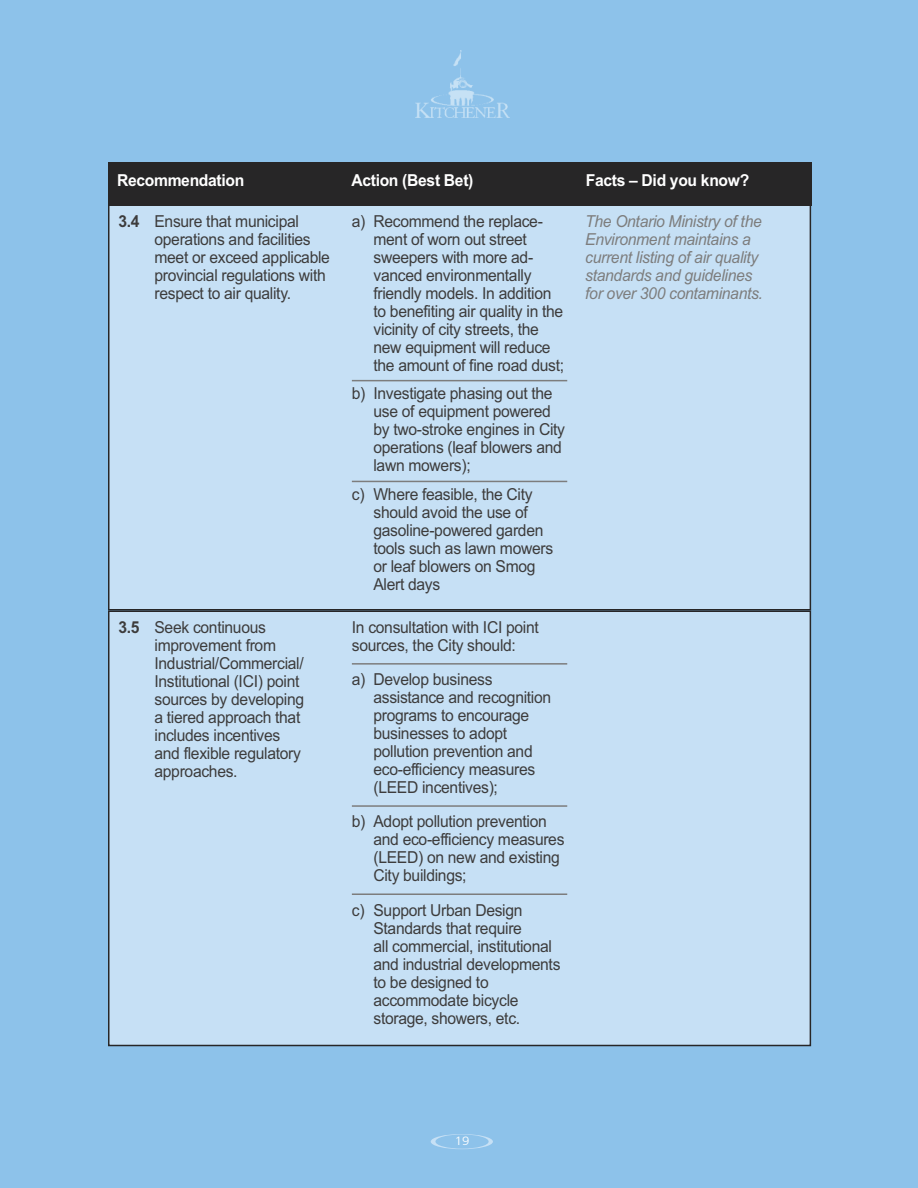
<style>
.page{position:relative;width:918px;height:1188px;background:#8dc2ea}
.page>*{position:absolute;margin:0;border:0;box-sizing:border-box;transform-origin:0 0}
.t1{font:16.5px/18px "Arial";letter-spacing:-.02em;color:#3d3c3c;scale:.95 1}
.t2{font:italic 16.5px/18px "Arial";letter-spacing:-.02em;color:#7d7d7d;scale:.95 1}
.t3{font:700 16.5px "Arial";letter-spacing:-.02em;color:#fff;scale:.95 1}
.t4{font:300 12px "Frutiger";color:#fff;scale:1.1 1}
.s1{font-weight:700}
</style>
<div class="page">
<img style="left:416px;top:50px;width:93px;height:67px">
<svg style="left:431px;top:1134px;width:62px;height:15px"></svg>
<div style="left:435px;top:1134px;width:54px;height:15px;background:#8dc2ea;border-radius:50%"></div>
<div style="left:110px;top:206px;width:700px;height:403px;background:#c6e0f5"></div>
<hr style="left:352px;top:380px;width:215px;height:1px;background:#7d7d7d">
<hr style="left:352px;top:481px;width:215px;height:1px;background:#7d7d7d">
<div style="left:110px;top:612px;width:700px;height:433px;background:#c6e0f5"></div>
<div style="left:108px;top:610px;width:703px;height:436px;border:2px solid #272627"></div>
<hr style="left:352px;top:663px;width:215px;height:2px;background:#7d7d7d">
<hr style="left:352px;top:805px;width:215px;height:2px;background:#7d7d7d">
<hr style="left:352px;top:893px;width:215px;height:2px;background:#7d7d7d">
<div style="left:108px;top:162px;width:703px;height:44px;background:#272627"></div>
<p class="t3" style="left:117px;top:171px;width:136px">Recommendation</p>
<p class="t3" style="left:351px;top:171px;width:130px">Action (Best Bet)</p>
<p class="t3" style="left:586px;top:171px;width:174px">Facts – Did you know?</p>
<p class="t1" style="left:154px;top:212px;width:186px;text-indent:-36px"><span class="s1">3.4</span> Ensure that municipal operations and facilities meet or exceed applicable provincial regulations with respect to air quality.</p>
<p class="t1" style="left:373px;top:212px;width:202px;text-indent:-22px">a) Recommend the replace&shy;ment of worn out street sweepers with more ad&shy;vanced environmentally friendly models. In addition to benefiting air quality in the vicinity of city streets, the new equipment will reduce the amount of fine road dust;</p>
<p class="t1" style="left:373px;top:385px;width:203px;text-indent:-22px">b) Investigate phasing out the use of equipment powered by two-stroke engines in City operations (leaf blowers and lawn mowers);</p>
<p class="t1" style="left:373px;top:485px;width:191px;text-indent:-22px">c) Where feasible, the City should avoid the use of gasoline-powered garden tools such as lawn mowers or leaf blowers on Smog<br>Alert days</p>
<p class="t1" style="left:154px;top:618px;width:159px;text-indent:-36px"><span class="s1">3.5</span> Seek continuous improvement from<br>Industrial/Commercial/<br>Institutional (ICI) point sources by developing a tiered approach that includes incentives and flexible regulatory approaches.</p>
<p class="t1" style="left:352px;top:618px;width:198px">In consultation with ICI point sources, the City should:</p>
<p class="t1" style="left:373px;top:671px;width:189px;text-indent:-22px">a) Develop business assistance and recognition programs to encourage businesses to adopt pollution prevention and eco-efficiency measures (LEED incentives);</p>
<p class="t1" style="left:373px;top:813px;width:203px;text-indent:-22px">b) Adopt pollution prevention and eco-efficiency measures (LEED) on new and existing<br>City buildings;</p>
<p class="t1" style="left:373px;top:901px;width:198px;text-indent:-22px">c) Support Urban Design<br>Standards that require<br>all commercial, institutional and industrial developments to be designed to accommodate bicycle storage, showers, etc.</p>
<p class="t2" style="left:585px;top:212px;width:189px">The Ontario Ministry of the<br>Environment maintains a current listing of air quality standards and guidelines for over 300 contaminants.</p>
<p class="t4" style="left:455px;top:1136px;width:15px">19</p>
</div>
